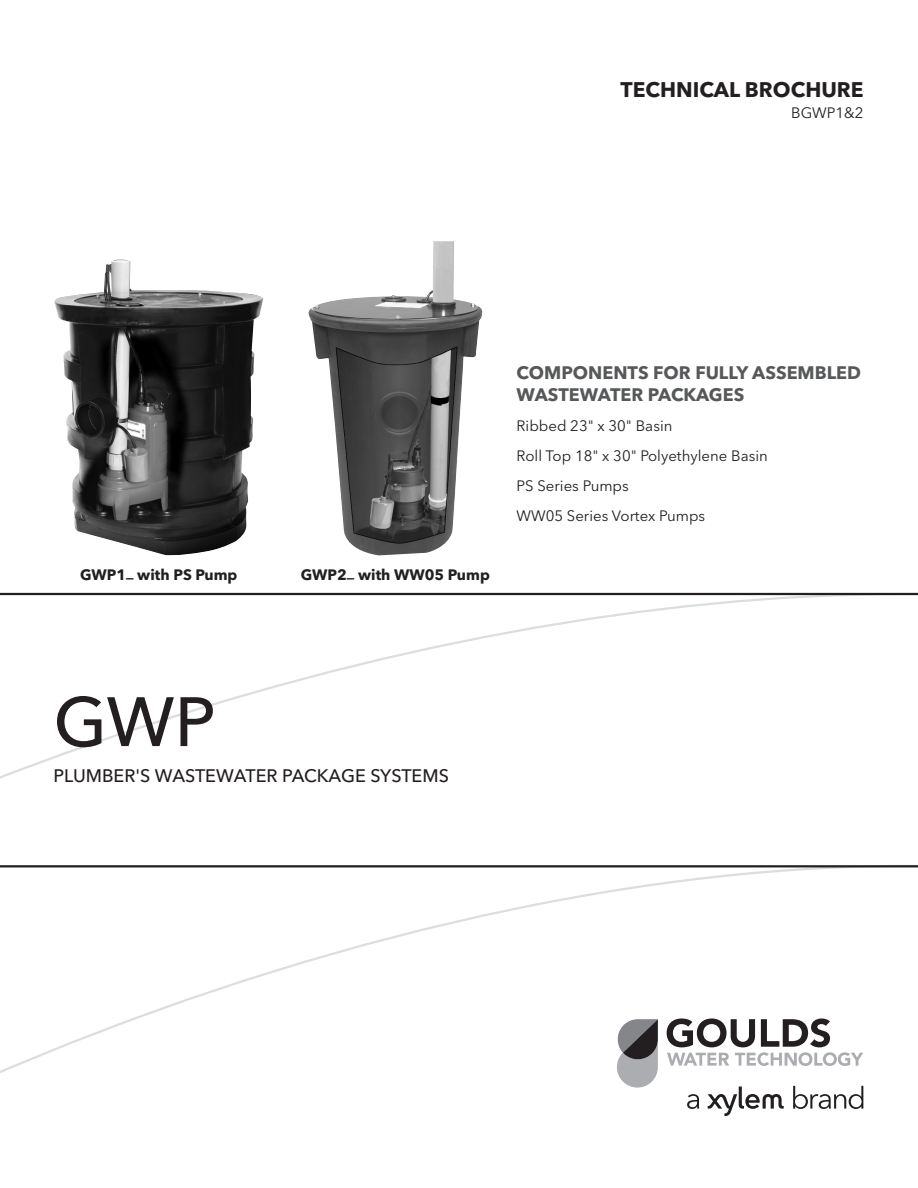
<style>
.page{position:relative;width:918px;height:1188px;background:#fff}
.page>*{position:absolute;margin:0;border:0;box-sizing:border-box;transform-origin:0 0}
.t1{font:500 69px "Avenir Next LT Pro";color:#231f20}
.t2{font:700 21px "Avenir Next LT Pro";color:#231f20}
.t3{font:700 18px/21.6px "Avenir Next LT Pro";color:#57585a}
.t4{font:500 18px "Avenir Next LT Pro";color:#231f20}
.t5{font:15px "Avenir Next LT Pro";color:#231f20}
.t6{font:700 15px "Avenir Next LT Pro";color:#231f20}
</style>
<div class="page">
<img style="left:309px;top:241px;width:174px;height:314px">
<img style="left:54px;top:260px;width:209px;height:296px">
<svg style="left:0;top:592px;width:918px;height:481px"></svg>
<hr style="left:0;top:593px;width:918px;height:2px;background:#231f20">
<hr style="left:0;top:865px;width:918px;height:2px;background:#231f20">
<svg style="left:687px;top:1094px;width:12px;height:15px"></svg>
<svg style="left:793px;top:1086px;width:70px;height:23px"></svg>
<svg style="left:708px;top:1087px;width:76px;height:29px"></svg>
<svg style="left:667px;top:1018px;width:196px;height:48px"></svg>
<svg style="left:617px;top:1019px;width:41px;height:69px;background:#8c8c8e"></svg>
<p class="t2" style="left:621px;top:77px;width:244px">TECHNICAL BROCHURE</p>
<p class="t5" style="left:791px;top:104px;width:74px">BGWP1&amp;2</p>
<p class="t6" style="left:80px;top:566px;width:159px">GWP1_ with PS Pump</p>
<p class="t6" style="left:301px;top:566px;width:190px">GWP2_ with WW05 Pump</p>
<p class="t3" style="left:517px;top:362px;width:346px">COMPONENTS FOR FULLY ASSEMBLED<br>WASTEWATER PACKAGES</p>
<p class="t5" style="left:517px;top:416px;width:157px">Ribbed 23" x 30" Basin</p>
<p class="t5" style="left:517px;top:446px;width:253px">Roll Top 18" x 30" Polyethylene Basin</p>
<p class="t5" style="left:517px;top:476px;width:114px">PS Series Pumps</p>
<p class="t5" style="left:517px;top:506px;width:190px">WW05 Series Vortex Pumps</p>
<p class="t1" style="left:54px;top:680px;width:164px">GWP</p>
<p class="t4" style="left:54px;top:765px;width:397px">PLUMBER'S WASTEWATER PACKAGE SYSTEMS</p>
</div>
